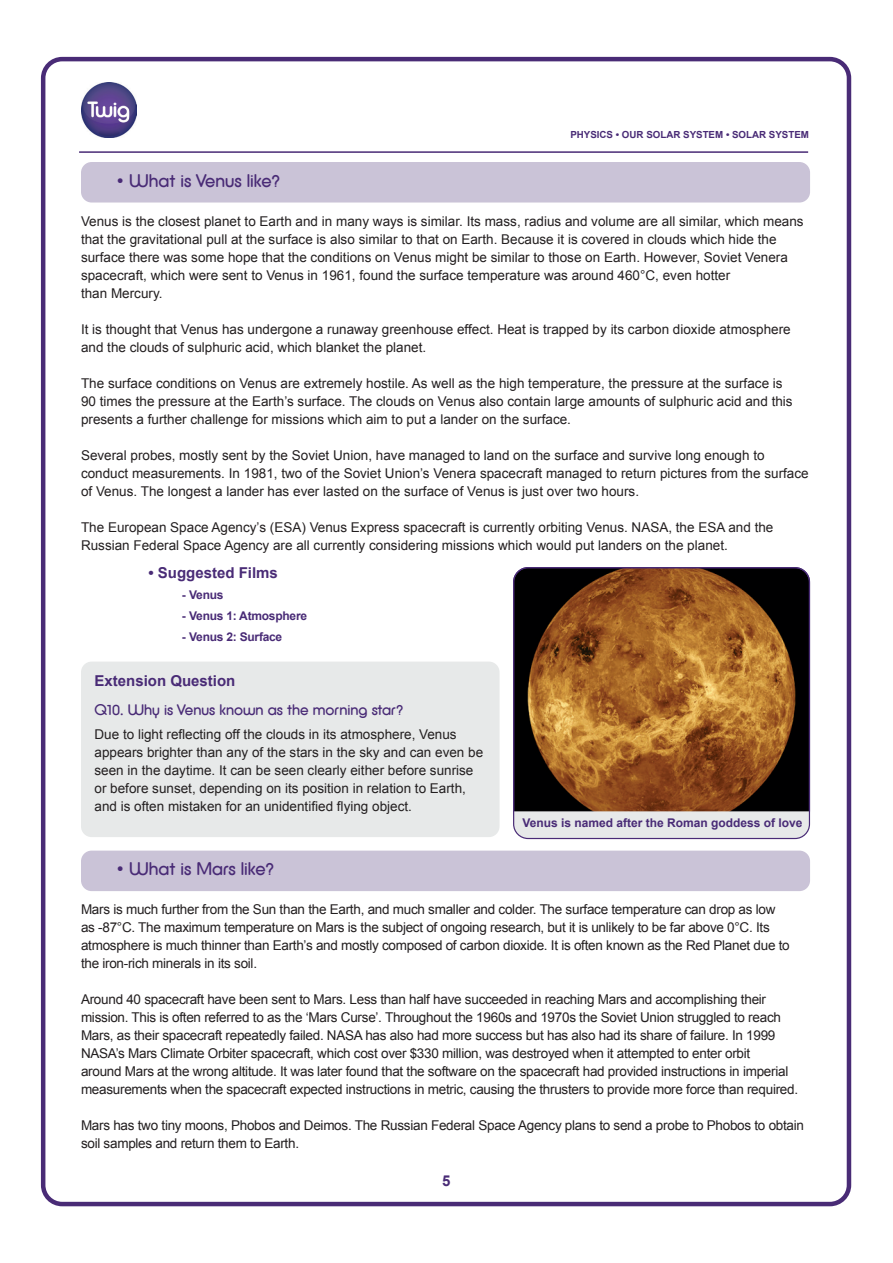
<style>
.page{position:relative;width:893px;height:1263px;background:#fff}
.page>*{position:absolute;margin:0;border:0;box-sizing:border-box;transform-origin:0 0}
.t1{font:18px "Defused";color:#492b76}
.t2{font:15px "Defused";color:#492b76}
.t3{font:700 15px "Arial";color:#492b76}
.t4{font:13.5px/18px "Arial";color:#231f20}
.t5{font:13.5px/18px "Arial";letter-spacing:-.02em;color:#231f20}
.t6{font:700 12px "Arial";letter-spacing:-.01em;color:#492b76}
.t7{font:700 9.75px "Arial";color:#492b76}
</style>
<div class="page">
<div style="left:41px;top:57px;width:810px;height:1149px;border:4px solid #492b76;border-radius:19px"></div>
<hr style="left:79px;top:151px;width:729px;height:2px;background:#492b76">
<img style="left:82px;top:83px;width:55px;height:55px">
<div style="left:81px;top:662px;width:418px;height:175px;background:#e7e9e9;border-radius:11px"></div>
<div style="left:81px;top:162px;width:729px;height:41px;background:#cac3d7;border-radius:11px"></div>
<img style="left:514px;top:568px;width:295px;height:243px">
<div style="left:514px;top:811px;width:295px;height:27px;background:#e7e9e9"></div>
<div style="left:513px;top:567px;width:297px;height:272px;border:1px solid #492b76;border-radius:14px"></div>
<div style="left:81px;top:851px;width:729px;height:40px;background:#cac3d7;border-radius:11px"></div>
<p class="t7" style="left:570px;top:128px;width:240px">PHYSICS • OUR SOLAR SYSTEM • SOLAR SYSTEM</p>
<h1 class="t1" style="left:116px;top:170px;width:165px">• What is Venus like?</h1>
<p class="t4" style="left:81px;top:212px;width:724px">Venus is the closest planet to Earth and in many ways is similar. Its mass, radius and volume are all similar, which means that the gravitational pull at the surface is also similar to that on Earth. Because it is covered in clouds which hide the surface there was some hope that the conditions on Venus might be similar to those on Earth. However, Soviet Venera spacecraft, which were sent to Venus in 1961, found the surface temperature was around 460°C, even hotter<br>than Mercury.</p>
<p class="t4" style="left:81px;top:320px;width:711px">It is thought that Venus has undergone a runaway greenhouse effect. Heat is trapped by its carbon dioxide atmosphere and the clouds of sulphuric acid, which blanket the planet.</p>
<p class="t4" style="left:81px;top:374px;width:713px">The surface conditions on Venus are extremely hostile. As well as the high temperature, the pressure at the surface is<br>90 times the pressure at the Earth’s surface. The clouds on Venus also contain large amounts of sulphuric acid and this presents a further challenge for missions which aim to put a lander on the surface.</p>
<p class="t4" style="left:81px;top:446px;width:729px">Several probes, mostly sent by the Soviet Union, have managed to land on the surface and survive long enough to conduct measurements. In 1981, two of the Soviet Union’s Venera spacecraft managed to return pictures from the surface of Venus. The longest a lander has ever lasted on the surface of Venus is just over two hours.</p>
<p class="t4" style="left:81px;top:518px;width:694px">The European Space Agency’s (ESA) Venus Express spacecraft is currently orbiting Venus. NASA, the ESA and the<br>Russian Federal Space Agency are all currently considering missions which would put landers on the planet.</p>
<p class="t3" style="left:148px;top:563px;width:131px">• Suggested Films</p>
<p class="t6" style="left:182px;top:587px;width:43px">- Venus</p>
<p class="t6" style="left:182px;top:608px;width:127px">- Venus 1: Atmosphere</p>
<p class="t6" style="left:182px;top:629px;width:102px">- Venus 2: Surface</p>
<p class="t3" style="left:94px;top:671px;width:142px">Extension Question</p>
<p class="t2" style="left:94px;top:700px;width:310px">Q10. Why is Venus known as the morning star?</p>
<p class="t4" style="left:94px;top:725px;width:390px">Due to light reflecting off the clouds in its atmosphere, Venus appears brighter than any of the stars in the sky and can even be seen in the daytime. It can be seen clearly either before sunrise or before sunset, depending on its position in relation to Earth, and is often mistaken for an unidentified flying object.</p>
<p class="t6" style="left:522px;top:815px;width:282px">Venus is named after the Roman goddess of love</p>
<h1 class="t1" style="left:116px;top:858px;width:159px">• What is Mars like?</h1>
<p class="t5" style="left:81px;top:901px;width:710px">Mars is much further from the Sun than the Earth, and much smaller and colder. The surface temperature can drop as low as -87°C. The maximum temperature on Mars is the subject of ongoing research, but it is unlikely to be far above 0°C. Its atmosphere is much thinner than Earth’s and mostly composed of carbon dioxide. It is often known as the Red Planet due to the iron-rich minerals in its soil.</p>
<p class="t5" style="left:81px;top:991px;width:719px">Around 40 spacecraft have been sent to Mars. Less than half have succeeded in reaching Mars and accomplishing their mission. This is often referred to as the ‘Mars Curse’. Throughout the 1960s and 1970s the Soviet Union struggled to reach Mars, as their spacecraft repeatedly failed. NASA has also had more success but has also had its share of failure. In 1999<br>NASA’s Mars Climate Orbiter spacecraft, which cost over $330 million, was destroyed when it attempted to enter orbit<br>around Mars at the wrong altitude. It was later found that the software on the spacecraft had provided instructions in imperial measurements when the spacecraft expected instructions in metric, causing the thrusters to provide more force than required.</p>
<p class="t5" style="left:81px;top:1117px;width:725px">Mars has two tiny moons, Phobos and Deimos. The Russian Federal Space Agency plans to send a probe to Phobos to obtain soil samples and return them to Earth.</p>
<p class="t3" style="left:442px;top:1170px;width:10px">5</p>
</div>
